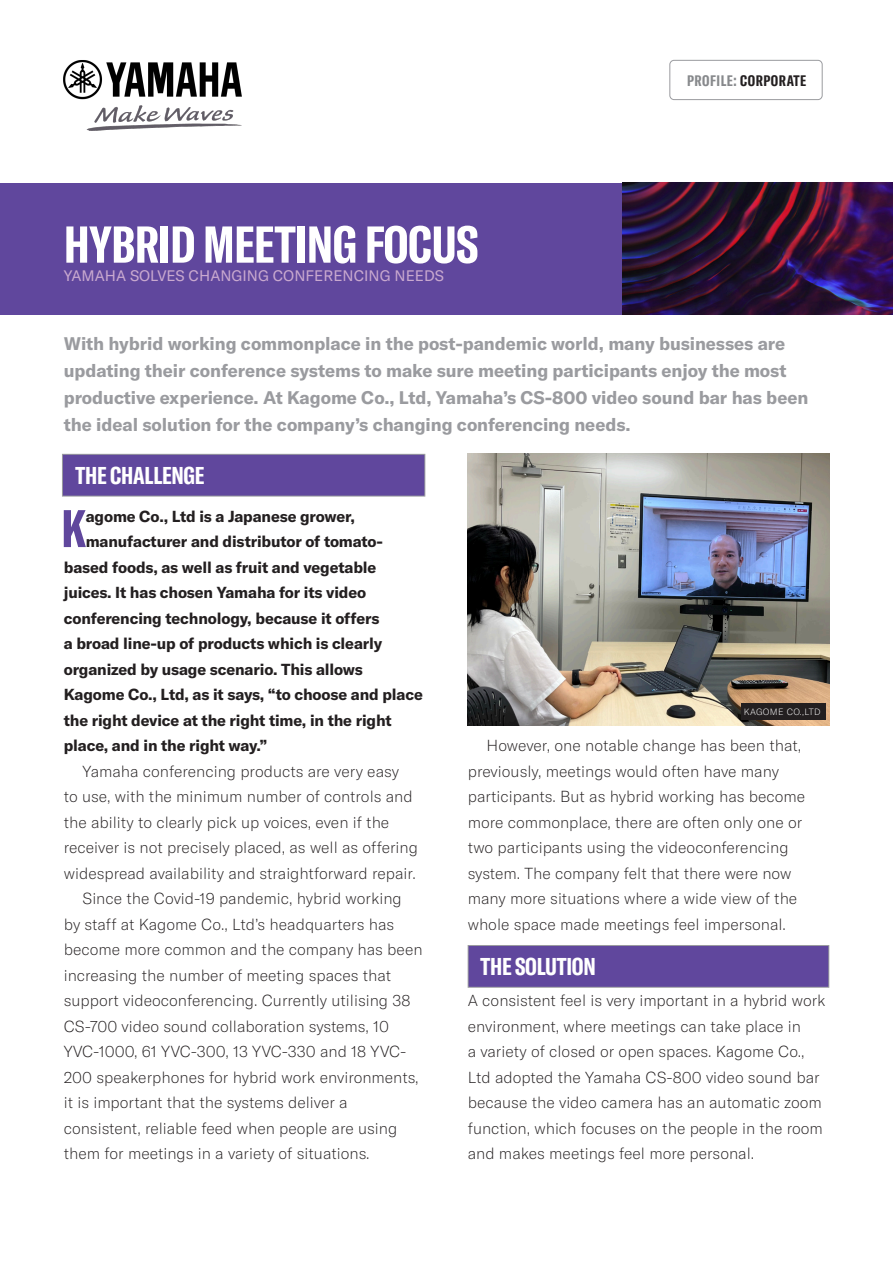
<style>
.page{position:relative;width:893px;height:1263px;background:#fff}
.page>*{position:absolute;margin:0;border:0;box-sizing:border-box;transform-origin:0 0}
.t1{font:700 extra-condensed 52.05px "GT America Y";color:#60479d}
.t2{font:700 extra-condensed 51px "GT America Y";letter-spacing:-.01em;color:#fff}
.t3{font:700 extra-condensed 24px "GT America Y";letter-spacing:-.01em;color:#fff}
.t4{font:700 18px/27px "GT America Y";letter-spacing:-.005em;color:#9a9b9f}
.t5{font:100 15.75px/25.5px "GT America Y";color:#231f20}
.t6{font:700 15.75px "GT America Y";letter-spacing:-.01em;color:#231f20}
.t7{font:15px "GT America Y";color:#c9a9cf}
.t8{font:700 extra-condensed 15px "GT America Y";letter-spacing:.035em;color:#231f20}
.t9{font:100 9px "GT America Y";letter-spacing:.035em;color:#fff}
.s1{color:#87898c}
</style>
<div class="page">
<div style="left:0;top:183px;width:893px;height:132px;background:#60479d"></div>
<img style="left:622px;top:183px;width:271px;height:132px">
<img style="left:63px;top:60px;width:179px;height:71px">
<div style="left:669px;top:60px;width:153px;height:40px;border:1px solid #9a9b9f;border-radius:4px"></div>
<img style="left:468px;top:454px;width:361px;height:271px">
<svg style="left:62px;top:454px;width:364px;height:43px;background:#644d9e"></svg>
<svg style="left:467px;top:945px;width:363px;height:43px;background:#644d9e"></svg>
<svg style="left:741px;top:704px;width:85px;height:16px"></svg>
<h2 class="t2" style="left:64px;top:214px;width:416px">HYBRID MEETING FOCUS</h2>
<p class="t7" style="left:64px;top:267px;width:382px">YAMAHA SOLVES CHANGING CONFERENCING NEEDS</p>
<p class="t8" style="left:687px;top:72px;width:121px"><span class="s1">PROFILE:</span> CORPORATE</p>
<p class="t4" style="left:64px;top:330px;width:746px">With hybrid working commonplace in the post-pandemic world, many businesses are updating their conference systems to make sure meeting participants enjoy the most productive experience. At Kagome Co., Ltd, Yamaha’s CS-800 video sound bar has been the ideal solution for the company’s changing conferencing needs.</p>
<h3 class="t3" style="left:76px;top:461px;width:130px">THE CHALLENGE</h3>
<h1 class="t1" style="left:61px;top:497px;width:27px">K</h1>
<p class="t6" style="left:86px;top:506px;width:271px">agome Co., Ltd is a Japanese grower,</p>
<p class="t6" style="left:86px;top:532px;width:299px">manufacturer and distributor of tomato-</p>
<p class="t6" style="left:64px;top:557px;width:314px">based foods, as well as fruit and vegetable</p>
<p class="t6" style="left:64px;top:583px;width:304px">juices. It has chosen Yamaha for its video</p>
<p class="t6" style="left:64px;top:608px;width:317px">conferencing technology, because it offers</p>
<p class="t6" style="left:64px;top:634px;width:320px">a broad line-up of products which is clearly</p>
<p class="t6" style="left:64px;top:659px;width:300px">organized by usage scenario. This allows</p>
<p class="t6" style="left:64px;top:685px;width:361px">Kagome Co., Ltd, as it says, “to choose and place</p>
<p class="t6" style="left:64px;top:710px;width:329px">the right device at the right time, in the right</p>
<p class="t6" style="left:64px;top:736px;width:205px">place, and in the right way.”</p>
<p class="t5" style="left:83px;top:758px;width:318px">Yamaha conferencing products are very easy</p>
<p class="t5" style="left:64px;top:784px;width:351px">to use, with the minimum number of controls and</p>
<p class="t5" style="left:64px;top:809px;width:327px">the ability to clearly pick up voices, even if the</p>
<p class="t5" style="left:64px;top:835px;width:356px">receiver is not precisely placed, as well as offering</p>
<p class="t5" style="left:64px;top:860px;width:353px">widespread availability and straightforward repair.</p>
<p class="t5" style="left:83px;top:886px;width:321px">Since the Covid-19 pandemic, hybrid working</p>
<p class="t5" style="left:64px;top:911px;width:332px">by staff at Kagome Co., Ltd’s headquarters has</p>
<p class="t5" style="left:64px;top:937px;width:360px">become more common and the company has been</p>
<p class="t5" style="left:64px;top:962px;width:329px">increasing the number of meeting spaces that</p>
<p class="t5" style="left:64px;top:988px;width:348px">support videoconferencing. Currently utilising 38</p>
<p class="t5" style="left:64px;top:1013px;width:327px">CS-700 video sound collaboration systems, 10</p>
<p class="t5" style="left:64px;top:1039px;width:344px">YVC-1000, 61 YVC-300, 13 YVC-330 and 18 YVC-</p>
<p class="t5" style="left:64px;top:1064px;width:356px">200 speakerphones for hybrid work environments,</p>
<p class="t5" style="left:64px;top:1090px;width:285px">it is important that the systems deliver a</p>
<p class="t5" style="left:64px;top:1115px;width:335px">consistent, reliable feed when people are using</p>
<p class="t5" style="left:64px;top:1141px;width:307px">them for meetings in a variety of situations.</p>
<p class="t9" style="left:744px;top:706px;width:78px">KAGOME CO.,LTD</p>
<p class="t5" style="left:468px;top:733px;width:339px;text-indent:19px">However, one notable change has been that, previously, meetings would often have many participants. But as hybrid working has become more commonplace, there are often only one or two participants using the videoconferencing system. The company felt that there were now many more situations where a wide view of the whole space made meetings feel impersonal.</p>
<h3 class="t3" style="left:480px;top:952px;width:117px">THE SOLUTION</h3>
<p class="t5" style="left:468px;top:988px;width:359px">A consistent feel is very important in a hybrid work environment, where meetings can take place in<br>a variety of closed or open spaces. Kagome Co., Ltd adopted the Yamaha CS-800 video sound bar because the video camera has an automatic zoom function, which focuses on the people in the room and makes meetings feel more personal.</p>
</div>
